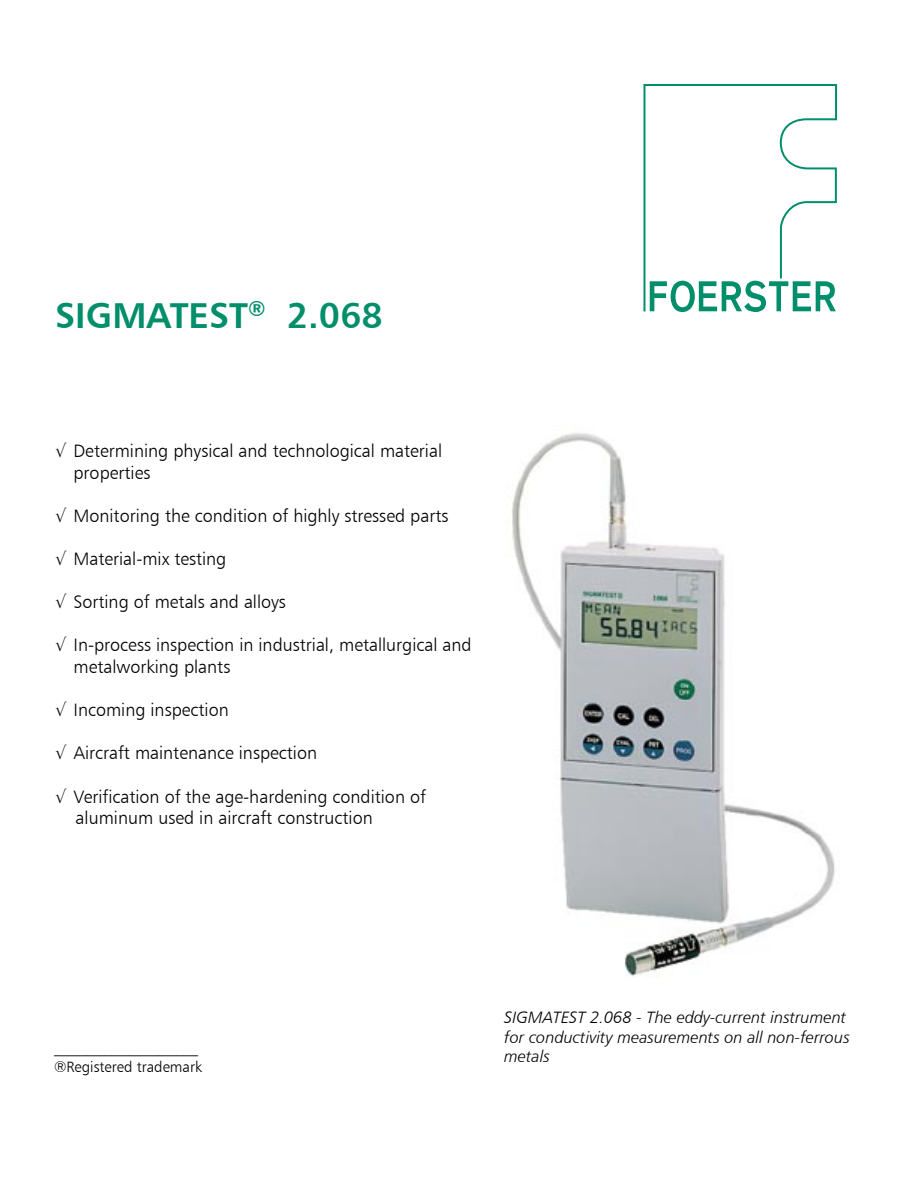
<style>
.page{position:relative;width:918px;height:1188px;background:#fff}
.page>*{position:absolute;margin:0;border:0;box-sizing:border-box;transform-origin:0 0}
.t1{font:36px "Humanist 777 BT Bold B";color:#008e6b}
.t2{font:18px/21.6px "Humanist 777 BT Light B";color:#000}
.t3{font:16.5px/19.8px "Humanist 777 BT Light Italic B";color:#000}
.t4{font:15px "Humanist 777 BT Light B";color:#000}
</style>
<div class="page">
<img style="left:512px;top:433px;width:323px;height:544px">
<svg style="left:643px;top:84px;width:195px;height:228px"></svg>
<svg style="left:650px;top:281px;width:186px;height:31px"></svg>
<h1 class="t1" style="left:55px;top:293px;width:329px">SIGMATEST<sup>®</sup> 2.068</h1>
<p class="t2" style="left:74px;top:440px;width:370px;text-indent:-18px">√ Determining physical and technological material properties</p>
<p class="t2" style="left:56px;top:505px;width:394px">√ Monitoring the condition of highly stressed parts</p>
<p class="t2" style="left:56px;top:548px;width:172px">√ Material-mix testing</p>
<p class="t2" style="left:56px;top:591px;width:232px">√ Sorting of metals and alloys</p>
<p class="t2" style="left:74px;top:634px;width:400px;text-indent:-18px">√ In-process inspection in industrial, metallurgical and metalworking plants</p>
<p class="t2" style="left:56px;top:699px;width:175px">√ Incoming inspection</p>
<p class="t2" style="left:56px;top:742px;width:263px">√ Aircraft maintenance inspection</p>
<p class="t2" style="left:76px;top:785px;width:352px;text-indent:-20px">√ Verification of the age-hardening condition of aluminum used in aircraft construction</p>
<p class="t2" style="left:54px;top:1035px;width:145px">________________</p>
<p class="t4" style="left:54px;top:1057px;width:150px">®Registered trademark</p>
<p class="t3" style="left:504px;top:1007px;width:347px">SIGMATEST 2.068 - The eddy-current instrument for conductivity measurements on all non-ferrous metals</p>
</div>
